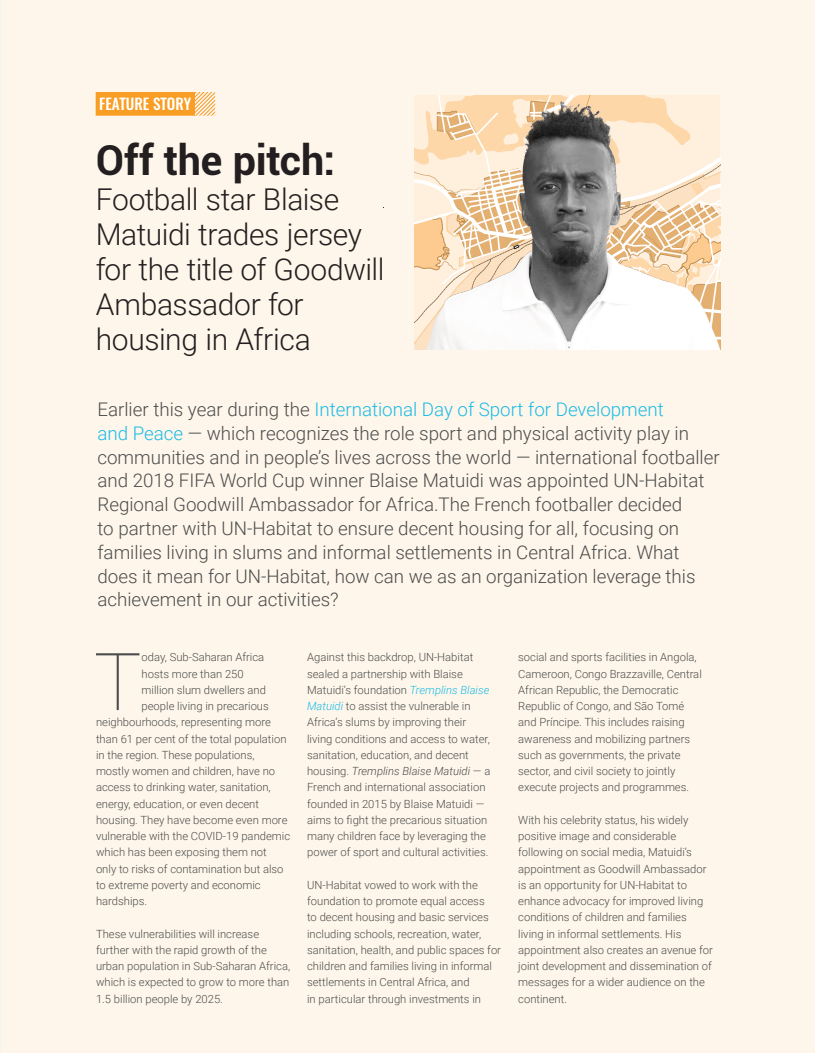
<style>
.page{position:relative;width:815px;height:1053px;background:#fff}
.page>*{position:absolute;margin:0;border:0;box-sizing:border-box;transform-origin:0 0}
.Bodytext{font:100 79.88px "Roboto";color:#4b4c4d}
.t1{font:700 41.25px "Roboto";letter-spacing:-.005em;color:#231f20}
.t2{font:300 30px/35px "Roboto";letter-spacing:-.015em;color:#231f20}
.Intro_blurb{font:300 18.75px/23.8px "Roboto";color:#4b4c4d}
.t3{font:500 15.25px "Oswald";color:#fff}
.Bodytext-2{font:300 11.25px/16.2px "Roboto";color:#4b4c4d}
.s1{color:#1bbbe6}
.s2{font-style:italic;color:#1bbbe6}
.s3{font-style:italic}
</style>
<div class="page">
<div style="left:1px;top:0;width:814px;height:1052px;background:#fef6ea"></div>
<hr style="left:0;top:0;width:1px;height:1052px;background:#f2f3f3">
<svg style="left:96px;top:92px;width:119px;height:24px;background:#f8a83b"></svg>
<svg style="left:415px;top:95px;width:305px;height:255px"></svg>
<p class="t3" style="left:99px;top:93px;width:94px">FEATURE STORY</p>
<p class="t1" style="left:96px;top:131px;width:241px">Off the pitch:</p>
<p class="t2" style="left:96px;top:180px;width:290px">Football star Blaise<br>Matuidi trades jersey for the title of Goodwill<br>Ambassador for housing in Africa</p>
<p class="Intro_blurb" style="left:97px;top:397px;width:624px">Earlier this year during the <span class="s1">International Day of Sport for Development<br>and Peace</span> — which recognizes the role sport and physical activity play in communities and in people’s lives across the world — international footballer and 2018 FIFA World Cup winner Blaise Matuidi was appointed UN-Habitat Regional Goodwill Ambassador for Africa.The French footballer decided<br>to partner with UN-Habitat to ensure decent housing for all, focusing on families living in slums and informal settlements in Central Africa. What does it mean for UN-Habitat, how can we as an organization leverage this achievement in our activities?</p>
<p class="Bodytext" style="left:94px;top:625px;width:49px">T</p>
<p class="Bodytext-2" style="left:142px;top:648px;width:124px">oday, Sub-Saharan Africa</p>
<p class="Bodytext-2" style="left:142px;top:665px;width:104px">hosts more than 250</p>
<p class="Bodytext-2" style="left:142px;top:681px;width:126px">million slum dwellers and</p>
<p class="Bodytext-2" style="left:142px;top:697px;width:129px">people living in precarious</p>
<p class="Bodytext-2" style="left:96px;top:713px;width:177px">neighbourhoods, representing more</p>
<p class="Bodytext-2" style="left:96px;top:730px;width:192px">than 61 per cent of the total population</p>
<p class="Bodytext-2" style="left:96px;top:746px;width:160px">in the region. These populations,</p>
<p class="Bodytext-2" style="left:96px;top:762px;width:181px">mostly women and children, have no</p>
<p class="Bodytext-2" style="left:96px;top:778px;width:176px">access to drinking water, sanitation,</p>
<p class="Bodytext-2" style="left:96px;top:795px;width:165px">energy, education, or even decent</p>
<p class="Bodytext-2" style="left:96px;top:811px;width:193px">housing. They have become even more</p>
<p class="Bodytext-2" style="left:96px;top:827px;width:196px">vulnerable with the COVID-19 pandemic</p>
<p class="Bodytext-2" style="left:96px;top:843px;width:172px">which has been exposing them not</p>
<p class="Bodytext-2" style="left:96px;top:860px;width:189px">only to risks of contamination but also</p>
<p class="Bodytext-2" style="left:96px;top:876px;width:166px">to extreme poverty and economic</p>
<p class="Bodytext-2" style="left:96px;top:892px;width:53px">hardships.</p>
<p class="Bodytext-2" style="left:96px;top:925px;width:196px">These vulnerabilities will increase further with the rapid growth of the urban population in Sub-Saharan Africa, which is expected to grow to more than 1.5 billion people by 2025.</p>
<p class="Bodytext-2" style="left:307px;top:648px;width:185px">Against this backdrop, UN-Habitat sealed a partnership with Blaise Matuidi’s foundation <span class="s2">Tremplins Blaise Matuidi</span> to assist the vulnerable in Africa’s slums by improving their living conditions and access to water, sanitation, education, and decent housing. <span class="s3">Tremplins Blaise Matuidi</span> — a French and international association founded in 2015 by Blaise Matuidi — aims to fight the precarious situation many children face by leveraging the power of sport and cultural activities.</p>
<p class="Bodytext-2" style="left:307px;top:876px;width:195px">UN-Habitat vowed to work with the foundation to promote equal access<br>to decent housing and basic services including schools, recreation, water, sanitation, health, and public spaces for children and families living in informal settlements in Central Africa, and<br>in particular through investments in</p>
<p class="Bodytext-2" style="left:518px;top:648px;width:185px">social and sports facilities in Angola, Cameroon, Congo Brazzaville, Central African Republic, the Democratic Republic of Congo, and São Tomé and Príncipe. This includes raising awareness and mobilizing partners such as governments, the private sector, and civil society to jointly execute projects and programmes.</p>
<p class="Bodytext-2" style="left:518px;top:811px;width:196px">With his celebrity status, his widely positive image and considerable following on social media, Matuidi’s appointment as Goodwill Ambassador is an opportunity for UN-Habitat to enhance advocacy for improved living conditions of children and families living in informal settlements. His appointment also creates an avenue for joint development and dissemination of messages for a wider audience on the continent.</p>
</div>
